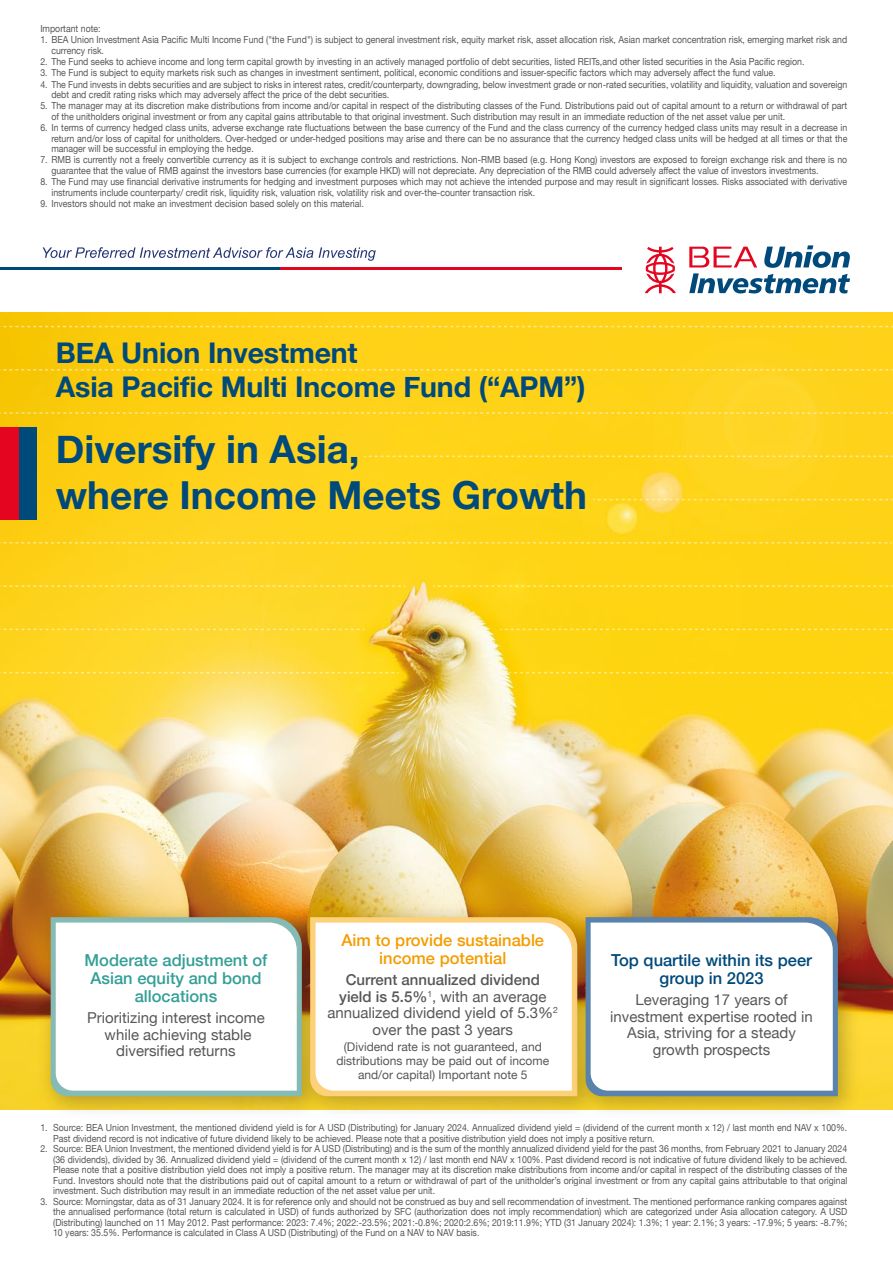
<style>
.page{position:relative;width:893px;height:1263px;background:#fff}
.page>*{position:absolute;margin:0;border:0;box-sizing:border-box;transform-origin:0 0}
.t1{font:700 38.55px/46.3px "Helvetica Neue";color:#00497b}
.t2{font:700 28.5px/34.2px "Helvetica Neue";letter-spacing:-.005em;color:#00497b}
.t3{font:500 16.5px/18px "Helvetica Neue";color:#339f96;text-align:center}
.t4{font:500 16.5px/18px "Helvetica Neue";color:#f59c00;text-align:center}
.t5{font:500 16.5px/18px "Helvetica Neue";color:#00497b;text-align:center}
.t6{font:15px/16.5px "Helvetica Neue";color:#575756;text-align:center}
.t7{font:12px/14.4px "Helvetica Neue";color:#575756;text-align:center}
.t8{font:9.75px/10.5px "Helvetica Neue";color:#575756;scale:.9 1}
.s1{font-weight:500}
</style>
<div class="page">
<img style="left:0;top:312px;width:893px;height:797px">
<img style="left:30px;top:896px;width:259px;height:214px">
<svg style="left:51px;top:917px;width:238px;height:179px"></svg>
<img style="left:289px;top:895px;width:321px;height:216px">
<svg style="left:310px;top:917px;width:254px;height:179px;background:#face78"></svg>
<svg style="left:316px;top:922px;width:248px;height:169px"></svg>
<img style="left:564px;top:896px;width:305px;height:215px">
<svg style="left:586px;top:917px;width:252px;height:179px"></svg>
<svg style="left:0;top:326px;width:893px;height:1px"></svg>
<svg style="left:0;top:369px;width:893px;height:2px;background:#fdd840"></svg>
<svg style="left:0;top:412px;width:893px;height:2px;background:#fdd942"></svg>
<svg style="left:364px;top:456px;width:529px;height:1px"></svg>
<svg style="left:593px;top:499px;width:300px;height:1px"></svg>
<svg style="left:0;top:542px;width:892px;height:2px;background:#fddb43"></svg>
<svg style="left:433px;top:585px;width:460px;height:2px"></svg>
<svg style="left:0;top:585px;width:405px;height:2px"></svg>
<svg style="left:500px;top:629px;width:393px;height:1px"></svg>
<svg style="left:0;top:629px;width:364px;height:1px"></svg>
<svg style="left:510px;top:672px;width:383px;height:1px"></svg>
<svg style="left:0;top:672px;width:399px;height:1px"></svg>
<div style="left:19px;top:427px;width:18px;height:92px;background:#00497b"></div>
<div style="left:0;top:427px;width:19px;height:92px;background:#e40521"></div>
<hr style="left:0;top:267px;width:280px;height:3px;background:#00497b">
<hr style="left:280px;top:267px;width:341px;height:3px;background:#e40521">
<svg style="left:645px;top:247px;width:31px;height:46px"></svg>
<svg style="left:689px;top:245px;width:161px;height:48px"></svg>
<svg style="left:43px;top:247px;width:270px;height:11px"></svg>
<svg style="left:319px;top:247px;width:57px;height:14px"></svg>
<p class="t8" style="left:40px;top:24px;width:69px">Important note:</p>
<p class="t8" style="left:51px;top:35px;width:886px;text-indent:-11px">1. BEA Union Investment Asia Pacific Multi Income Fund ("the Fund") is subject to general investment risk, equity market risk, asset allocation risk, Asian market concentration risk, emerging market risk and currency risk.</p>
<p class="t8" style="left:40px;top:57px;width:850px">2. The Fund seeks to achieve income and long term capital growth by investing in an actively managed portfolio of debt securities, listed REITs,and other listed securities in the Asia Pacific region.</p>
<p class="t8" style="left:40px;top:68px;width:819px">3. The Fund is subject to equity markets risk such as changes in investment sentiment, political, economic conditions and issuer-specific factors which may adversely affect the fund value.</p>
<p class="t8" style="left:51px;top:79px;width:886px;text-indent:-11px">4. The Fund invests in debts securities and are subject to risks in interest rates, credit/counterparty, downgrading, below investment grade or non-rated securities, volatility and liquidity, valuation and sovereign debt and credit rating risks which may adversely affect the price of the debt securities.</p>
<p class="t8" style="left:51px;top:101px;width:886px;text-indent:-11px">5. The manager may at its discretion make distributions from income and/or capital in respect of the distributing classes of the Fund. Distributions paid out of capital amount to a return or withdrawal of part of the unitholders original investment or from any capital gains attributable to that original investment. Such distribution may result in an immediate reduction of the net asset value per unit.</p>
<p class="t8" style="left:51px;top:123px;width:886px;text-align:justify;text-indent:-11px">6. In terms of currency hedged class units, adverse exchange rate fluctuations between the base currency of the Fund and the class currency of the currency hedged class units may result in a decrease in return and/or loss of capital for unitholders. Over-hedged or under-hedged positions may arise and there can be no assurance that the currency hedged class units will be hedged at all times or that the manager will be successful in employing the hedge.</p>
<p class="t8" style="left:51px;top:155px;width:886px;text-indent:-11px">7. RMB is currently not a freely convertible currency as it is subject to exchange controls and restrictions. Non-RMB based (e.g. Hong Kong) investors are exposed to foreign exchange risk and there is no guarantee that the value of RMB against the investors base currencies (for example HKD) will not depreciate. Any depreciation of the RMB could adversely affect the value of investors investments.</p>
<p class="t8" style="left:51px;top:177px;width:886px;text-indent:-11px">8. The Fund may use financial derivative instruments for hedging and investment purposes which may not achieve the intended purpose and may result in significant losses. Risks associated with derivative instruments include counterparty/ credit risk, liquidity risk, valuation risk, volatility risk and over-the-counter transaction risk.</p>
<p class="t8" style="left:40px;top:199px;width:361px">9. Investors should not make an investment decision based solely on this material.</p>
<h2 class="t2" style="left:56px;top:336px;width:531px">BEA Union Investment<br>Asia Pacific Multi Income Fund (“APM”)</h2>
<h1 class="t1" style="left:56px;top:427px;width:533px">Diversify in Asia,<br>where Income Meets Growth</h1>
<h3 class="t3" style="left:85px;top:950px;width:184px">Moderate adjustment of<br>Asian equity and bond allocations</h3>
<h3 class="t6" style="left:87px;top:1010px;width:179px">Prioritizing interest income while achieving stable diversified returns</h3>
<h3 class="t4" style="left:341px;top:930px;width:204px">Aim to provide sustainable income potential</h3>
<h3 class="t6" style="left:327px;top:972px;width:232px"><span class="s1">Current annualized dividend<br>yield is 5.5%</span><sup>1</sup>, with an average annualized dividend yield of 5.3%<sup>2 </sup>over the past 3 years</h3>
<p class="t7" style="left:336px;top:1040px;width:214px">(Dividend rate is not guaranteed, and distributions may be paid out of income and/or capital) Important note 5</p>
<h3 class="t5" style="left:611px;top:950px;width:202px">Top quartile within its peer group in 2023</h3>
<h3 class="t6" style="left:610px;top:992px;width:204px">Leveraging 17 years of investment expertise rooted in<br>Asia, striving for a steady growth prospects</h3>
<p class="t8" style="left:53px;top:1123px;width:884px;text-indent:-13px">1. Source: BEA Union Investment, the mentioned dividend yield is for A USD (Distributing) for January 2024. Annualized dividend yield = (dividend of the current month x 12) / last month end NAV x 100%.<br>Past dividend record is not indicative of future dividend likely to be achieved. Please note that a positive distribution yield does not imply a positive return.</p>
<p class="t8" style="left:53px;top:1144px;width:884px;text-align:justify;text-indent:-13px">2. Source: BEA Union Investment, the mentioned dividend yield is for A USD (Distributing) and is the sum of the monthly annualized dividend yield for the past 36 months, from February 2021 to January 2024 (36 dividends), divided by 36. Annualized dividend yield = (dividend of the current month x 12) / last month end NAV x 100%. Past dividend record is not indicative of future dividend likely to be achieved.<br>Please note that a positive distribution yield does not imply a positive return. The manager may at its discretion make distributions from income and/or capital in respect of the distributing classes of the Fund. Investors should note that the distributions paid out of capital amount to a return or withdrawal of part of the unitholder’s original investment or from any capital gains attributable to that original investment. Such distribution may result in an immediate reduction of the net asset value per unit.</p>
<p class="t8" style="left:53px;top:1196px;width:884px;text-align:justify;text-indent:-13px">3. Source: Morningstar, data as of 31 January 2024. It is for reference only and should not be construed as buy and sell recommendation of investment. The mentioned performance ranking compares against the annualised performance (total return is calculated in USD) of funds authorized by SFC (authorization does not imply recommendation) which are categorized under Asia allocation category. A USD (Distributing) launched on 11 May 2012. Past performance: 2023: 7.4%; 2022:-23.5%; 2021:-0.8%; 2020:2.6%; 2019:11.9%; YTD (31 January 2024): 1.3%; 1 year: 2.1%; 3 years: -17.9%; 5 years: -8.7%; 10 years: 35.5%. Performance is calculated in Class A USD (Distributing) of the Fund on a NAV to NAV basis.</p>
</div>
